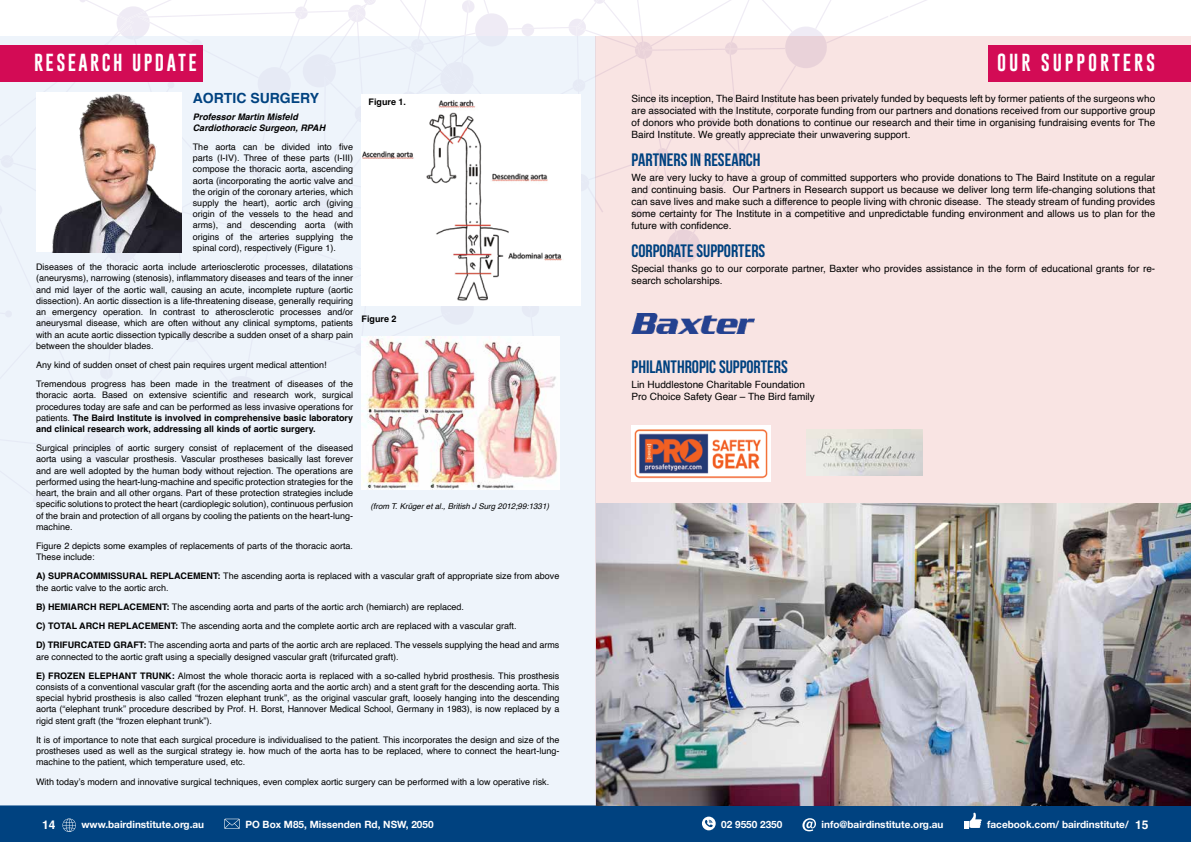
<style>
.page{position:relative;width:1191px;height:842px;background:#fff}
.page>*{position:absolute;margin:0;border:0;box-sizing:border-box;transform-origin:0 0}
.t1{font:700 18px "Bebas Neue";color:#004280}
.t2{font:18px "Gobold";letter-spacing:.135em;color:#fff}
.t3{font:18px "Gobold";letter-spacing:.16em;color:#fff}
.t4{font:700 14px "Helvetica";color:#004280}
.t5{font:700 12px "Helvetica";color:#fff}
.t6{font:10px/12px "Helvetica";color:#000;text-align:justify}
.t7{font:700 10px "Helvetica Neue";color:#fff}
.t8{font:9px/11.2px "Helvetica";color:#000;text-align:justify}
.t9{font:italic 700 9px/11.2px "Helvetica";color:#000}
.t10{font:700 9px "Helvetica";color:#000}
.t11{font:italic 8px "Helvetica";color:#000}
.s1{font-weight:700}
.s2{font-family:"Helvetica";font-size:12px}
</style>
<div class="page">
<div style="left:0;top:806px;width:1191px;height:36px;background:#004280"></div>
<svg style="left:62px;top:818px;width:14px;height:14px"></svg>
<svg style="left:224px;top:819px;width:16px;height:10px"></svg>
<div style="left:702px;top:817px;width:13px;height:13px;background:#fff;border-radius:50%"></div>
<svg style="left:705px;top:820px;width:7px;height:7px"></svg>
<svg style="left:802px;top:818px;width:14px;height:13px"></svg>
<svg style="left:964px;top:813px;width:17px;height:15px"></svg>
<svg style="left:80px;top:0;width:847px;height:36px"></svg>
<div style="left:0;top:36px;width:595px;height:770px;background:#eef4fb"></div>
<div style="left:0;top:45px;width:202px;height:36px;background:#d30b55"></div>
<img style="left:36px;top:92px;width:145px;height:160px">
<img style="left:361px;top:94px;width:219px;height:212px">
<img style="left:361px;top:337px;width:198px;height:153px">
<div style="left:595px;top:36px;width:596px;height:770px;background:#f9e4e3"></div>
<img style="left:631px;top:313px;width:123px;height:21px">
<img style="left:631px;top:426px;width:139px;height:55px">
<img style="left:806px;top:429px;width:116px;height:46px">
<div style="left:988px;top:45px;width:203px;height:36px;background:#d30b55"></div>
<img style="left:596px;top:503px;width:595px;height:303px">
<h1 class="t2" style="left:34px;top:51px;width:164px">RESEARCH UPDATE</h1>
<h2 class="t4" style="left:193px;top:89px;width:128px">AORTIC SURGERY</h2>
<p class="t9" style="left:193px;top:112px;width:134px">Professor Martin Misfeld<br>Cardiothoracic Surgeon, RPAH</p>
<p class="t8" style="left:193px;top:141px;width:162px">The aorta can be divided into five parts (I-IV). Three of these parts (I-III) compose the thoracic aorta, ascending aorta (incorporating the aortic valve and the origin of the coronary arteries, which supply the heart), aortic arch (giving origin of the vessels to the head and arms), and descending aorta (with origins of the arteries supplying the spinal cord), respectively (Figure 1).</p>
<p class="t8" style="left:36px;top:262px;width:318px">Diseases of the thoracic aorta include arteriosclerotic processes, dilatations (aneurysms), narrowing (stenosis), inflammatory diseases and tears of the inner and mid layer of the aortic wall, causing an acute, incomplete rupture (aortic dissection). An aortic dissection is a life-threatening disease, generally requiring an emergency operation. In contrast to atherosclerotic processes and/or aneurysmal disease, which are often without any clinical symptoms, patients with an acute aortic dissection typically describe a sudden onset of a sharp pain between the shoulder blades.</p>
<p class="t8" style="left:36px;top:355px;width:318px;line-height:19.2px">Any kind of sudden onset of chest pain requires urgent medical attention!<br>Tremendous progress has been made in the treatment of diseases of the</p>
<p class="t8" style="left:36px;top:390px;width:318px">thoracic aorta. Based on extensive scientific and research work, surgical procedures today are safe and can be performed as less invasive operations for patients. <span class="s1">The Baird Institute is involved in comprehensive basic laboratory and clinical research work, addressing all kinds of aortic surgery.</span></p>
<p class="t8" style="left:36px;top:443px;width:318px">Surgical principles of aortic surgery consist of replacement of the diseased aorta using a vascular prosthesis. Vascular prostheses basically last forever and are well adopted by the human body without rejection. The operations are performed using the heart-lung-machine and specific protection strategies for the heart, the brain and all other organs. Part of these protection strategies include specific solutions to protect the heart (cardioplegic solution), continuous perfusion of the brain and protection of all organs by cooling the patients on the heart-lung&shy;machine.</p>
<p class="t8" style="left:36px;top:540px;width:318px">Figure 2 depicts some examples of replacements of parts of the thoracic aorta.<br>These include:</p>
<p class="t8" style="left:36px;top:571px;width:525px"><span class="s1">A) SUPRACOMMISSURAL REPLACEMENT:</span> The ascending aorta is replaced with a vascular graft of appropriate size from above the aortic valve to the aortic arch.</p>
<p class="t8" style="left:36px;top:597px;width:525px;line-height:19.2px;text-align:left"><span class="s1">B) HEMIARCH REPLACEMENT:</span> The ascending aorta and parts of the aortic arch (hemiarch) are replaced.<br><span class="s1">C) TOTAL ARCH REPLACEMENT:</span> The ascending aorta and the complete aortic arch are replaced with a vascular graft.<br><span class="s1">D) TRIFURCATED GRAFT:</span> The ascending aorta and parts of the aortic arch are replaced. The vessels supplying the head and arms</p>
<p class="t8" style="left:36px;top:647px;width:525px;line-height:19.2px">are connected to the aortic graft using a specially designed vascular graft (trifurcated graft).<br><span class="s1">E) FROZEN ELEPHANT TRUNK:</span> Almost the whole thoracic aorta is replaced with a so-called hybrid prosthesis. This prosthesis</p>
<p class="t8" style="left:36px;top:681px;width:525px">consists of a conventional vascular graft (for the ascending aorta and the aortic arch) and a stent graft for the descending aorta. This special hybrid prosthesis is also called “frozen elephant trunk”, as the original vascular graft, loosely hanging into the descending aorta (“elephant trunk” procedure described by Prof. H. Borst, Hannover Medical School, Germany in 1983), is now replaced by a rigid stent graft (the “frozen elephant trunk”).</p>
<p class="t8" style="left:36px;top:734px;width:525px">It is of importance to note that each surgical procedure is individualised to the patient. This incorporates the design and size of the prostheses used as well as the surgical strategy ie. how much of the aorta has to be replaced, where to connect the heart-lung&shy;machine to the patient, which temperature used, etc.</p>
<p class="t8" style="left:36px;top:776px;width:515px">With today’s modern and innovative surgical techniques, even complex aortic surgery can be performed with a low operative risk.</p>
<p class="t10" style="left:368px;top:97px;width:39px">Figure 1.</p>
<p class="t10" style="left:361px;top:313px;width:37px">Figure 2</p>
<p class="t11" style="left:370px;top:500px;width:180px">(from T. Krüger et al., British J Surg 2012;99:1331)</p>
<h1 class="t3" style="left:997px;top:51px;width:159px">OUR SUPPORTERS</h1>
<p class="t6" style="left:631px;top:93px;width:525px">Since its inception, The Baird Institute has been privately funded by bequests left by former patients of the surgeons who are associated with the Institute, corporate funding from our partners and donations received from our supportive group of donors who provide both donations to continue our research and their time in organising fundraising events for The Baird Institute. We greatly appreciate their unwavering support.</p>
<h1 class="t1" style="left:631px;top:150px;width:130px">PARTNERS IN RESEARCH</h1>
<p class="t6" style="left:631px;top:172px;width:525px">We are very lucky to have a group of committed supporters who provide donations to The Baird Institute on a regular and continuing basis. Our Partners in Research support us because we deliver long term life-changing solutions that can save lives and make such a difference to people living with chronic disease. The steady stream of funding provides some certainty for The Institute in a competitive and unpredictable funding environment and allows us to plan for the future with confidence.</p>
<h1 class="t1" style="left:631px;top:241px;width:135px">CORPORATE SUPPORTERS</h1>
<p class="t6" style="left:631px;top:263px;width:525px">Special thanks go to our corporate partner, Baxter who provides assistance in the form of educational grants for re&shy;search scholarships.</p>
<h1 class="t1" style="left:631px;top:357px;width:158px">PHILANTHROPIC SUPPORTERS</h1>
<p class="t6" style="left:631px;top:378px;width:185px">Lin Huddlestone Charitable Foundation<br>Pro Choice Safety Gear – The Bird family</p>
<h3 class="t5" style="left:42px;top:818px;width:15px">14</h3>
<p class="t7" style="left:81px;top:816px;width:124px">www.bairdinstitute.org.au</p>
<p class="t7" style="left:245px;top:816px;width:190px">PO Box M85, Missenden Rd, NSW, 2050</p>
<p class="t7" style="left:721px;top:817px;width:63px">02 9550 2350</p>
<p class="t7" style="left:821px;top:817px;width:123px">info@bairdinstitute.org.au</p>
<p class="t7" style="left:987px;top:817px;width:163px">facebook.com/ bairdinstitute/ <span class="s2">15</span></p>
</div>
